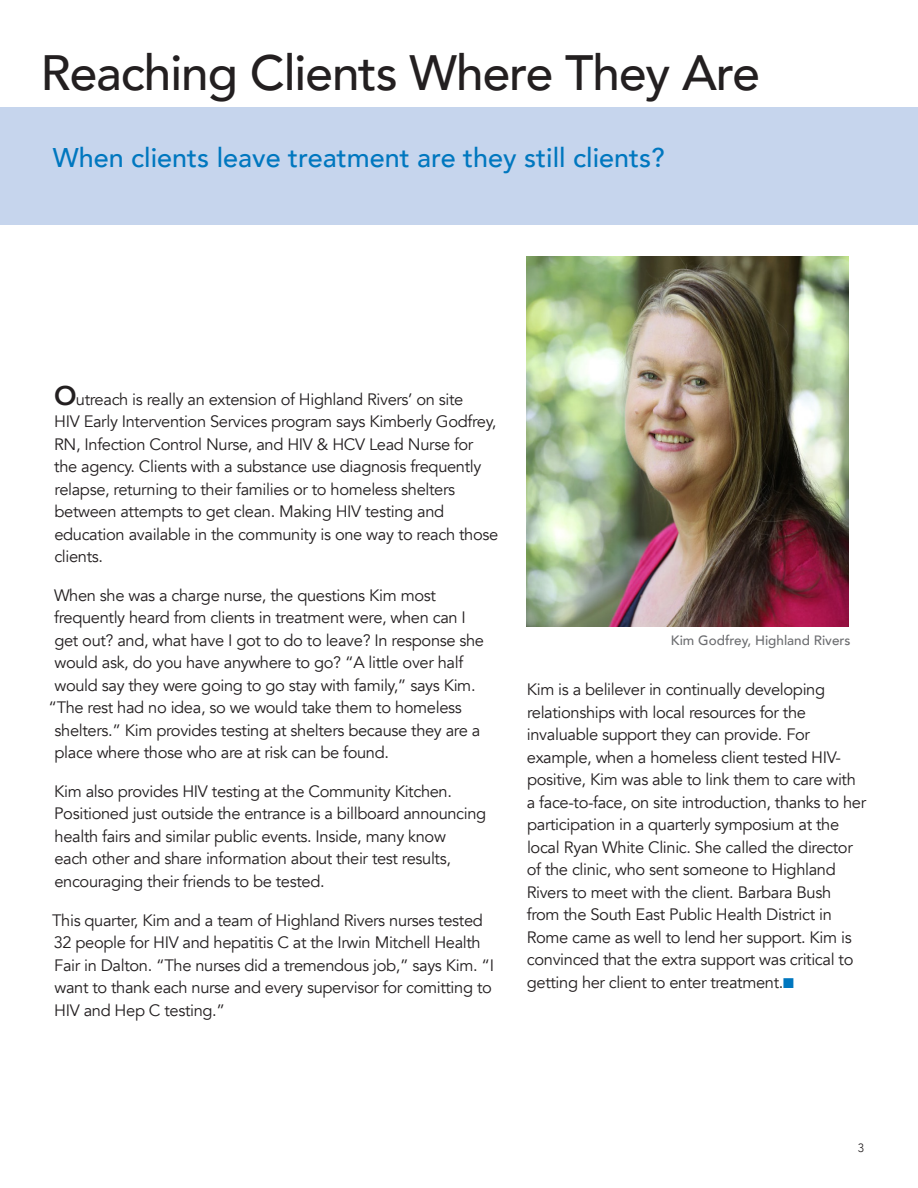
<style>
.page{position:relative;width:918px;height:1188px;background:#fff}
.page>*{position:absolute;margin:0;border:0;box-sizing:border-box;transform-origin:0 0}
.article_Headlines{font:500 49.5px "Avenir";letter-spacing:-.02em;color:#231f20}
.opening_paragraph{font:500 27px "Avenir";color:#0077bf}
.article_Body_text{font:16.5px/22.5px "Avenir";letter-spacing:-.02em;color:#231f20}
.photo_captions{font:500 13.5px "Avenir";color:#6c6d70}
.t1{font:300 12px "Avenir";color:#231f20}
.s1{font-weight:800;font-size:27px}
.s2{color:#0077bf}
</style>
<div class="page">
<div style="left:0;top:108px;width:918px;height:117px;background:#c6d5ed"></div>
<img style="left:526px;top:256px;width:323px;height:370px">
<p class="article_Headlines" style="left:40px;top:30px;width:721px">Reaching Clients Where They Are</p>
<p class="opening_paragraph" style="left:53px;top:134px;width:614px">When clients leave treatment are they still clients?</p>
<p class="article_Body_text" style="left:54px;top:388px;width:446px"><span class="s1">O</span>utreach is really an extension of Highland Rivers’ on site<br>HIV Early Intervention Services program says Kimberly Godfrey, RN, Infection Control Nurse, and HIV &amp; HCV Lead Nurse for the agency. Clients with a substance use diagnosis frequently relapse, returning to their families or to homeless shelters between attempts to get clean. Making HIV testing and education available in the community is one way to reach those clients.</p>
<p class="article_Body_text" style="left:54px;top:584px;width:383px">When she was a charge nurse, the questions Kim most</p>
<p class="article_Body_text" style="left:54px;top:607px;width:413px">frequently heard from clients in treatment were, when can I</p>
<p class="article_Body_text" style="left:54px;top:629px;width:431px">get out? and, what have I got to do to leave? In response she</p>
<p class="article_Body_text" style="left:55px;top:652px;width:410px">would ask, do you have anywhere to go? “A little over half</p>
<p class="article_Body_text" style="left:55px;top:674px;width:423px">would say they were going to go stay with family,” says Kim.</p>
<p class="article_Body_text" style="left:48px;top:697px;width:415px">“The rest had no idea, so we would take them to homeless</p>
<p class="article_Body_text" style="left:55px;top:719px;width:427px">shelters.” Kim provides testing at shelters because they are a</p>
<p class="article_Body_text" style="left:55px;top:742px;width:336px">place where those who are at risk can be found.</p>
<p class="article_Body_text" style="left:54px;top:780px;width:434px">Kim also provides HIV testing at the Community Kitchen.<br>Positioned just outside the entrance is a billboard announcing health fairs and similar public events. Inside, many know<br>each other and share information about their test results, encouraging their friends to be tested.</p>
<p class="article_Body_text" style="left:52px;top:909px;width:443px">This quarter, Kim and a team of Highland Rivers nurses tested 32 people for HIV and hepatitis C at the Irwin Mitchell Health Fair in Dalton. “The nurses did a tremendous job,” says Kim. “I want to thank each nurse and every supervisor for comitting to HIV and Hep C testing.”</p>
<p class="photo_captions" style="left:671px;top:628px;width:181px">Kim Godfrey, Highland Rivers</p>
<p class="article_Body_text" style="left:527px;top:679px;width:341px">Kim is a belilever in continually developing relationships with local resources for the invaluable support they can provide. For example, when a homeless client tested HIV&shy;positive, Kim was able to link them to care with a face-to-face, on site introduction, thanks to her participation in a quarterly symposium at the local Ryan White Clinic. She called the director of the clinic, who sent someone to Highland Rivers to meet with the client. Barbara Bush from the South East Public Health District in Rome came as well to lend her support. Kim is convinced that the extra support was critical to getting her client to enter treatment.<span class="s2">■</span></p>
<p class="t1" style="left:858px;top:1141px;width:8px">3</p>
</div>
